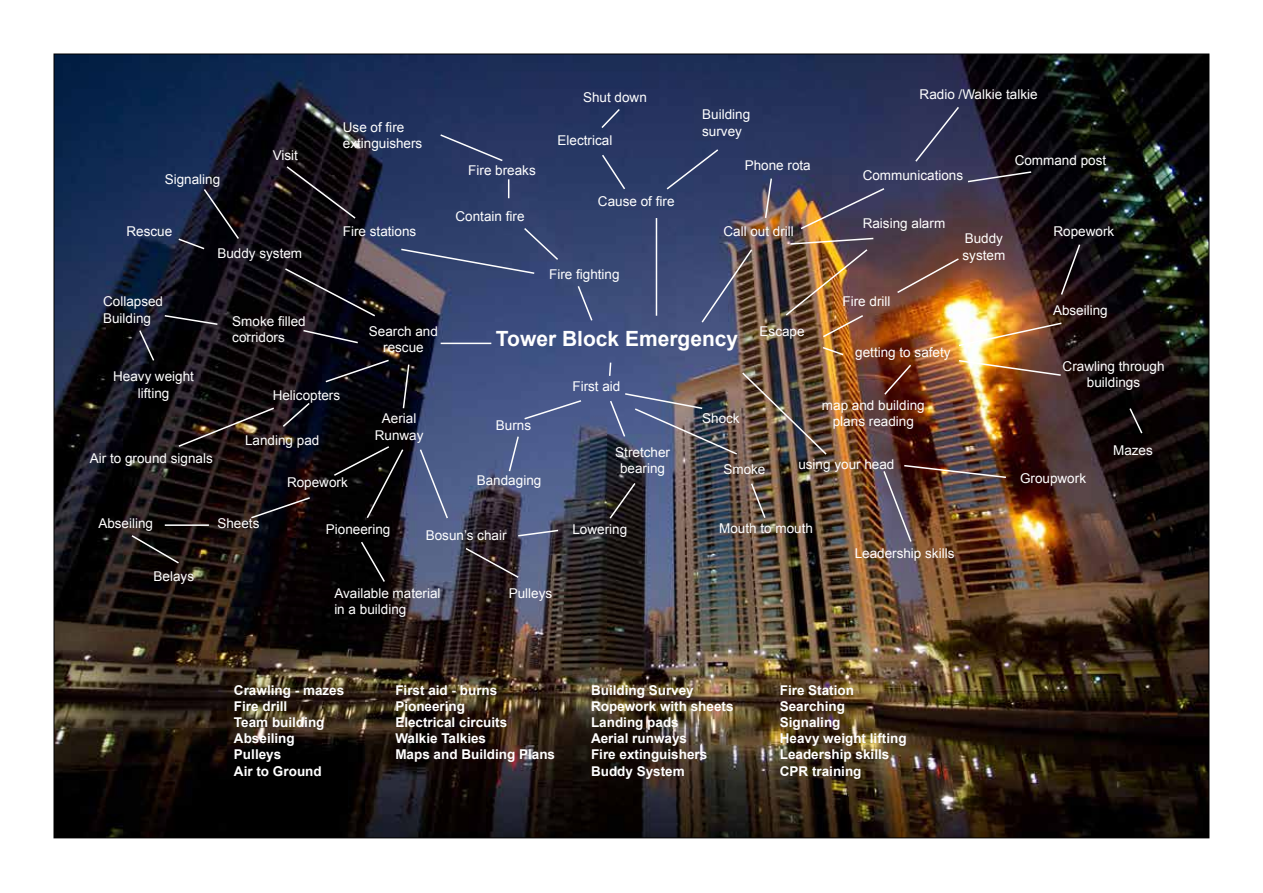
<style>
.page{position:relative;width:1263px;height:893px;background:#fff}
.page>*{position:absolute;margin:0;border:0;box-sizing:border-box;transform-origin:0 0}
.t1{font:700 21px "Arial";color:#fff}
.t2{font:13.5px/16.2px "Arial";color:#fff}
.t3{font:700 13.5px/16.2px "Arial";color:#fff}
</style>
<div class="page">
<img style="left:56px;top:56px;width:1151px;height:780px">
<svg style="left:700px;top:248px;width:54px;height:76px;background:#525267"></svg>
<svg style="left:764px;top:177px;width:9px;height:43px"></svg>
<hr style="left:656px;top:218px;width:1px;height:98px;background:#fff">
<div style="left:665px;top:148px;width:55px;height:43px;background:#2c3966"></div>
<svg style="left:600px;top:153px;width:27px;height:38px"></svg>
<svg style="left:600px;top:107px;width:21px;height:23px"></svg>
<svg style="left:508px;top:179px;width:1px;height:19px"></svg>
<svg style="left:400px;top:226px;width:160px;height:49px;background:#394973"></svg>
<hr style="left:441px;top:343px;width:50px;height:1px;background:#fff">
<svg style="left:302px;top:329px;width:57px;height:15px"></svg>
<svg style="left:283px;top:267px;width:94px;height:51px;background:#161319"></svg>
<svg style="left:177px;top:187px;width:63px;height:64px;background:#171a2a"></svg>
<svg style="left:285px;top:165px;width:72px;height:55px;background:#181317"></svg>
<svg style="left:163px;top:314px;width:56px;height:12px"></svg>
<svg style="left:324px;top:358px;width:66px;height:26px;background:#14141f"></svg>
<svg style="left:402px;top:363px;width:8px;height:47px"></svg>
<svg style="left:332px;top:445px;width:73px;height:75px;background:#0e0d0e"></svg>
<svg style="left:418px;top:448px;width:31px;height:72px;background:#56668f"></svg>
<svg style="left:359px;top:540px;width:27px;height:44px"></svg>
<svg style="left:464px;top:546px;width:56px;height:33px;background:#31272b"></svg>
<svg style="left:249px;top:496px;width:63px;height:24px;background:#251b1d"></svg>
<hr style="left:165px;top:524px;width:44px;height:2px;background:#fff">
<svg style="left:130px;top:534px;width:51px;height:31px;background:#1c1917"></svg>
<img style="left:177px;top:401px;width:134px;height:47px">
<svg style="left:138px;top:329px;width:18px;height:33px"></svg>
<svg style="left:439px;top:133px;width:65px;height:29px;background:#33406b"></svg>
<svg style="left:914px;top:105px;width:46px;height:58px;background:#383c5f"></svg>
<img style="left:799px;top:187px;width:87px;height:44px">
<svg style="left:966px;top:170px;width:67px;height:13px"></svg>
<img style="left:784px;top:237px;width:91px;height:102px">
<svg style="left:895px;top:257px;width:65px;height:37px;background:#7b4d3b"></svg>
<img style="left:957px;top:321px;width:106px;height:26px">
<img style="left:957px;top:359px;width:105px;height:18px">
<svg style="left:1128px;top:407px;width:16px;height:28px"></svg>
<svg style="left:883px;top:363px;width:30px;height:33px"></svg>
<img style="left:882px;top:464px;width:125px;height:79px">
<img style="left:608px;top:346px;width:237px;height:110px">
<svg style="left:750px;top:482px;width:17px;height:38px"></svg>
<svg style="left:608px;top:481px;width:29px;height:39px"></svg>
<svg style="left:517px;top:529px;width:43px;height:8px"></svg>
<svg style="left:523px;top:399px;width:60px;height:22px"></svg>
<svg style="left:508px;top:435px;width:12px;height:38px"></svg>
<svg style="left:1059px;top:243px;width:22px;height:53px"></svg>
<svg style="left:576px;top:284px;width:18px;height:38px"></svg>
<p class="t2" style="left:165px;top:171px;width:57px">Signaling</p>
<p class="t2" style="left:126px;top:224px;width:47px">Rescue</p>
<p class="t2" style="left:273px;top:147px;width:27px">Visit</p>
<p class="t2" style="left:103px;top:294px;width:62px">Collapsed<br>Building</p>
<p class="t2" style="left:217px;top:245px;width:86px">Buddy system</p>
<p class="t2" style="left:232px;top:313px;width:75px">Smoke filled corridors</p>
<p class="t2" style="left:343px;top:119px;width:81px">Use of fire extinguishers</p>
<p class="t2" style="left:343px;top:224px;width:75px">Fire stations</p>
<p class="t2" style="left:369px;top:323px;width:71px;text-align:center">Search and rescue</p>
<p class="t2" style="left:113px;top:369px;width:82px;text-align:center">Heavy weight lifting</p>
<p class="t2" style="left:90px;top:450px;width:125px">Air to ground signals</p>
<p class="t2" style="left:273px;top:387px;width:69px">Helicopters</p>
<p class="t2" style="left:245px;top:432px;width:76px">Landing pad</p>
<p class="t2" style="left:287px;top:474px;width:62px">Ropework</p>
<p class="t2" style="left:375px;top:411px;width:50px;text-align:center">Aerial<br>Runway</p>
<p class="t2" style="left:468px;top:162px;width:69px">Fire breaks</p>
<p class="t2" style="left:455px;top:209px;width:71px">Contain fire</p>
<p class="t2" style="left:583px;top:90px;width:65px">Shut down</p>
<p class="t2" style="left:558px;top:132px;width:56px">Electrical</p>
<p class="t2" style="left:598px;top:194px;width:78px">Cause of fire</p>
<p class="t2" style="left:549px;top:266px;width:72px">Fire fighting</p>
<p class="t2" style="left:702px;top:107px;width:50px">Building survey</p>
<p class="t2" style="left:745px;top:158px;width:68px">Phone rota</p>
<p class="t2" style="left:723px;top:224px;width:72px">Call out drill</p>
<h1 class="t1" style="left:496px;top:325px;width:244px">Tower Block Emergency</h1>
<p class="t2" style="left:496px;top:417px;width:37px">Burns</p>
<p class="t2" style="left:572px;top:379px;width:50px">First aid</p>
<p class="t2" style="left:702px;top:411px;width:39px">Shock</p>
<p class="t2" style="left:759px;top:323px;width:47px">Escape</p>
<p class="t2" style="left:919px;top:86px;width:120px">Radio /Walkie talkie</p>
<p class="t2" style="left:863px;top:167px;width:102px">Communications</p>
<p class="t2" style="left:1015px;top:152px;width:93px">Command post</p>
<p class="t2" style="left:863px;top:215px;width:84px">Raising alarm</p>
<p class="t2" style="left:842px;top:294px;width:49px">Fire drill</p>
<p class="t2" style="left:962px;top:231px;width:44px">Buddy system</p>
<p class="t2" style="left:855px;top:345px;width:97px">getting to safety</p>
<p class="t2" style="left:822px;top:397px;width:104px;text-align:center">map and building plans reading</p>
<p class="t2" style="left:1053px;top:223px;width:62px">Ropework</p>
<p class="t2" style="left:1053px;top:302px;width:56px">Abseiling</p>
<p class="t2" style="left:1062px;top:358px;width:104px;text-align:center">Crawling through buildings</p>
<p class="t2" style="left:477px;top:472px;width:66px">Bandaging</p>
<p class="t2" style="left:615px;top:444px;width:56px;text-align:center">Stretcher bearing</p>
<p class="t2" style="left:723px;top:462px;width:44px">Smoke</p>
<p class="t2" style="left:798px;top:456px;width:98px">using your head</p>
<p class="t2" style="left:1020px;top:471px;width:68px">Groupwork</p>
<p class="t2" style="left:1113px;top:442px;width:41px">Mazes</p>
<p class="t2" style="left:98px;top:515px;width:56px">Abseiling</p>
<p class="t2" style="left:154px;top:568px;width:42px">Belays</p>
<p class="t2" style="left:217px;top:515px;width:44px">Sheets</p>
<p class="t2" style="left:326px;top:521px;width:66px">Pioneering</p>
<p class="t2" style="left:426px;top:528px;width:82px">Bosun’s chair</p>
<p class="t2" style="left:334px;top:585px;width:108px">Available material in a building</p>
<p class="t2" style="left:509px;top:585px;width:45px">Pulleys</p>
<p class="t2" style="left:572px;top:521px;width:56px">Lowering</p>
<p class="t2" style="left:719px;top:520px;width:95px">Mouth to mouth</p>
<p class="t2" style="left:855px;top:546px;width:101px">Leadership skills</p>
<p class="t3" style="left:234px;top:682px;width:112px">Crawling - mazes<br>Fire drill<br>Team building<br>Abseiling<br>Pulleys<br>Air to Ground</p>
<p class="t3" style="left:395px;top:682px;width:161px">First aid - burns<br>Pioneering<br>Electrical circuits<br>Walkie Talkies<br>Maps and Building Plans</p>
<p class="t3" style="left:591px;top:682px;width:144px">Building Survey<br>Ropework with sheets<br>Landing pads<br>Aerial runways<br>Fire extinguishers<br>Buddy System</p>
<p class="t3" style="left:780px;top:682px;width:128px">Fire Station<br>Searching<br>Signaling<br>Heavy weight lifting<br>Leadership skills<br>CPR training</p>
</div>
